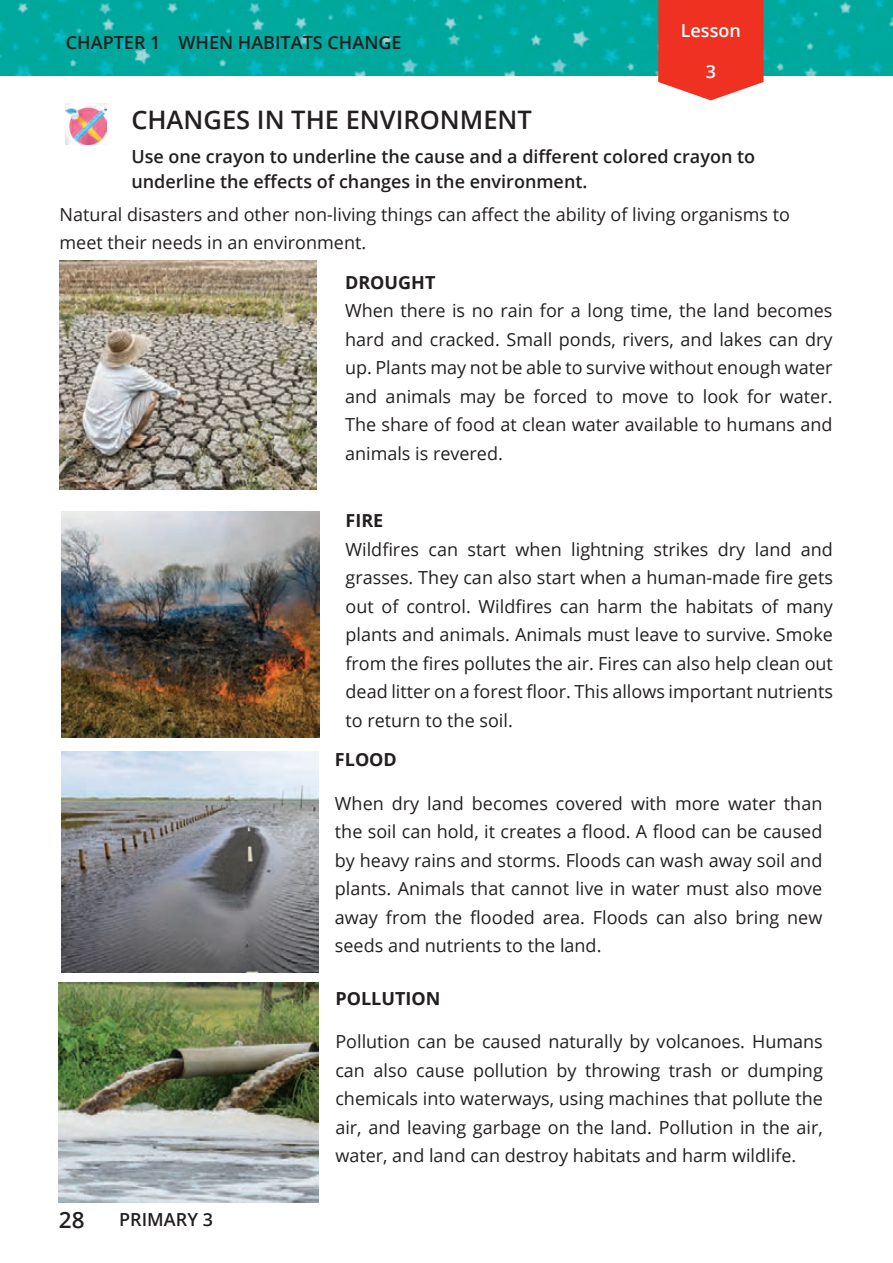
<style>
.page{position:relative;width:893px;height:1263px;background:#fff}
.page>*{position:absolute;margin:0;border:0;box-sizing:border-box;transform-origin:0 0}
.t1{font:600 25.5px "Open Sans";color:#231f20}
.t2{font:600 22.5px "Open Sans";color:#231f20}
.t3{font:18px/28.5px "Open Sans";color:#231f20;text-align:justify}
.t4{font:600 18px/25.5px "Open Sans";color:#231f20}
.t5{font:700 18px "Open Sans";color:#231f20}
.t6{font:600 18px "Open Sans";color:#fff}
</style>
<div class="page">
<img style="left:0;top:0;width:893px;height:75px">
<img style="left:66px;top:104px;width:41px;height:41px">
<img style="left:61px;top:511px;width:258px;height:226px">
<img style="left:60px;top:261px;width:257px;height:229px">
<img style="left:61px;top:751px;width:257px;height:221px">
<img style="left:59px;top:982px;width:259px;height:221px">
<svg style="left:658px;top:0;width:105px;height:100px;background:#ef4335"></svg>
<p class="t4" style="left:66px;top:30px;width:337px">CHAPTER 1 WHEN HABITATS CHANGE</p>
<h1 class="t1" style="left:131px;top:103px;width:402px">CHANGES IN THE ENVIRONMENT</h1>
<p class="t6" style="left:681px;top:18px;width:62px">Lesson</p>
<p class="t6" style="left:706px;top:59px;width:12px">3</p>
<p class="t4" style="left:131px;top:143px;width:625px">Use one crayon to underline the cause and a different colored crayon to underline the effects of changes in the environment.</p>
<p class="t3" style="left:60px;top:200px;width:732px">Natural disasters and other non-living things can affect the ability of living organisms to meet their needs in an environment.</p>
<p class="t5" style="left:345px;top:269px;width:92px">DROUGHT</p>
<p class="t3" style="left:345px;top:296px;width:489px">When there is no rain for a long time, the land becomes hard and cracked. Small ponds, rivers, and lakes can dry up. Plants may not be able to survive without enough water and animals may be forced to move to look for water.<br>The share of food at clean water available to humans and animals is revered.</p>
<p class="t5" style="left:346px;top:508px;width:39px">FIRE</p>
<p class="t3" style="left:346px;top:534px;width:489px">Wildfires can start when lightning strikes dry land and grasses. They can also start when a human-made fire gets out of control. Wildfires can harm the habitats of many plants and animals. Animals must leave to survive. Smoke from the fires pollutes the air. Fires can also help clean out dead litter on a forest floor. This allows important nutrients to return to the soil.</p>
<p class="t5" style="left:335px;top:747px;width:64px">FLOOD</p>
<p class="t3" style="left:335px;top:788px;width:489px">When dry land becomes covered with more water than the soil can hold, it creates a flood. A flood can be caused by heavy rains and storms. Floods can wash away soil and plants. Animals that cannot live in water must also move away from the flooded area. Floods can also bring new seeds and nutrients to the land.</p>
<p class="t2" style="left:59px;top:1204px;width:27px">28</p>
<p class="t4" style="left:119px;top:1206px;width:95px">PRIMARY 3</p>
<p class="t5" style="left:335px;top:985px;width:106px">POLLUTION</p>
<p class="t3" style="left:335px;top:1027px;width:489px">Pollution can be caused naturally by volcanoes. Humans can also cause pollution by throwing trash or dumping chemicals into waterways, using machines that pollute the air, and leaving garbage on the land. Pollution in the air, water, and land can destroy habitats and harm wildlife.</p>
</div>
